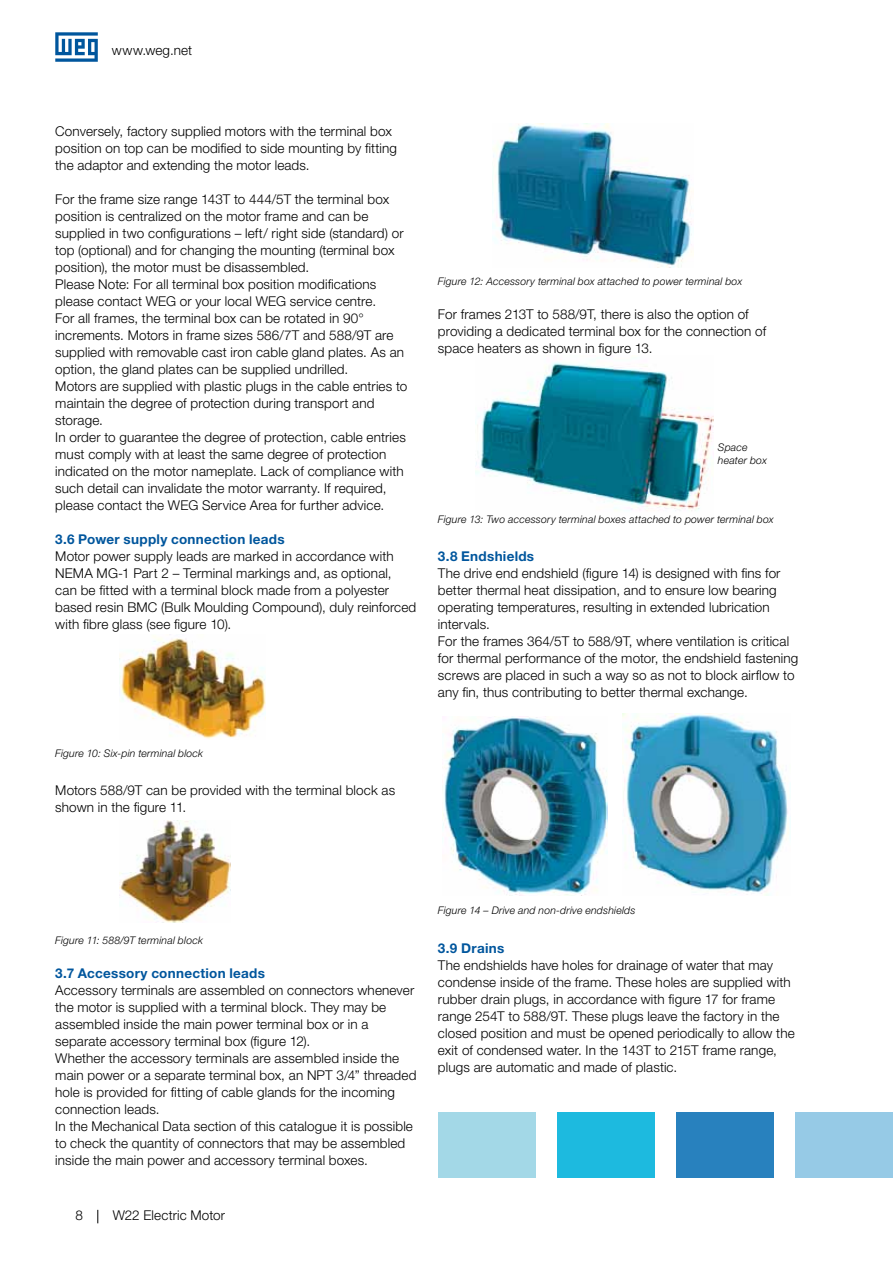
<style>
.page{position:relative;width:893px;height:1263px;background:#fff}
.page>*{position:absolute;margin:0;border:0;box-sizing:border-box;transform-origin:0 0}
.t1{font:300 13.5px/17px "Helvetica Neue LT Pro";letter-spacing:.01em;color:#000}
.t2{font:700 13.5px "Helvetica Neue LT Pro";letter-spacing:.02em;color:#00569d}
.t3{font:italic 300 10.5px/12.8px "Helvetica Neue LT Pro";letter-spacing:.02em;color:#000}
</style>
<div class="page">
<svg style="left:55px;top:32px;width:43px;height:30px"></svg>
<svg style="left:97px;top:1210px;width:1px;height:13px"></svg>
<img style="left:475px;top:362px;width:238px;height:149px">
<div style="left:438px;top:1113px;width:97px;height:65px;background:#a3d8e7"></div>
<div style="left:557px;top:1113px;width:98px;height:65px;background:#1dbadf"></div>
<div style="left:676px;top:1113px;width:98px;height:65px;background:#2881be"></div>
<div style="left:795px;top:1113px;width:98px;height:65px;background:#96cae6"></div>
<img style="left:442px;top:716px;width:165px;height:180px">
<img style="left:622px;top:714px;width:167px;height:182px">
<img style="left:119px;top:635px;width:147px;height:104px">
<img style="left:119px;top:820px;width:111px;height:103px">
<img style="left:492px;top:124px;width:200px;height:144px">
<p class="t1" style="left:112px;top:42px;width:82px">www.weg.net</p>
<p class="t1" style="left:55px;top:123px;width:343px">Conversely, factory supplied motors with the terminal box position on top can be modified to side mounting by fitting the adaptor and extending the motor leads.</p>
<p class="t1" style="left:55px;top:191px;width:354px">For the frame size range 143T to 444/5T the terminal box position is centralized on the motor frame and can be supplied in two configurations – left/ right side (standard) or top (optional) and for changing the mounting (terminal box position), the motor must be disassembled.<br>Please Note: For all terminal box position modifications please contact WEG or your local WEG service centre.<br>For all frames, the terminal box can be rotated in 90° increments. Motors in frame sizes 586/7T and 588/9T are supplied with removable cast iron cable gland plates. As an option, the gland plates can be supplied undrilled.<br>Motors are supplied with plastic plugs in the cable entries to maintain the degree of protection during transport and storage.<br>In order to guarantee the degree of protection, cable entries must comply with at least the same degree of protection indicated on the motor nameplate. Lack of compliance with such detail can invalidate the motor warranty. If required, please contact the WEG Service Area for further advice.</p>
<p class="t2" style="left:55px;top:531px;width:231px">3.6 Power supply connection leads</p>
<p class="t1" style="left:55px;top:548px;width:363px">Motor power supply leads are marked in accordance with NEMA MG-1 Part 2 – Terminal markings and, as optional, can be fitted with a terminal block made from a polyester based resin BMC (Bulk Moulding Compound), duly reinforced with fibre glass (see figure 10).</p>
<p class="t3" style="left:55px;top:747px;width:149px">Figure 10: Six-pin terminal block</p>
<p class="t1" style="left:55px;top:782px;width:341px">Motors 588/9T can be provided with the terminal block as shown in the figure 11.</p>
<p class="t3" style="left:438px;top:275px;width:306px">Figure 12: Accessory terminal box attached to power terminal box</p>
<p class="t1" style="left:438px;top:305px;width:330px">For frames 213T to 588/9T, there is also the option of providing a dedicated terminal box for the connection of space heaters as shown in figure 13.</p>
<p class="t3" style="left:718px;top:440px;width:51px">Space heater box</p>
<p class="t3" style="left:438px;top:513px;width:337px">Figure 13: Two accessory terminal boxes attached to power terminal box</p>
<p class="t2" style="left:438px;top:548px;width:98px">3.8 Endshields</p>
<p class="t1" style="left:438px;top:565px;width:362px">The drive end endshield (figure 14) is designed with fins for better thermal heat dissipation, and to ensure low bearing operating temperatures, resulting in extended lubrication intervals.<br>For the frames 364/5T to 588/9T, where ventilation is critical for thermal performance of the motor, the endshield fastening screws are placed in such a way so as not to block airflow to any fin, thus contributing to better thermal exchange.</p>
<p class="t3" style="left:55px;top:934px;width:149px">Figure 11: 588/9T terminal block</p>
<p class="t2" style="left:55px;top:965px;width:211px">3.7 Accessory connection leads</p>
<p class="t1" style="left:55px;top:981px;width:363px">Accessory terminals are assembled on connectors whenever the motor is supplied with a terminal block. They may be assembled inside the main power terminal box or in a separate accessory terminal box (figure 12).<br>Whether the accessory terminals are assembled inside the main power or a separate terminal box, an NPT 3/4” threaded hole is provided for fitting of cable glands for the incoming connection leads.<br>In the Mechanical Data section of this catalogue it is possible to check the quantity of connectors that may be assembled inside the main power and accessory terminal boxes.</p>
<p class="t1" style="left:75px;top:1207px;width:9px">8</p>
<p class="t1" style="left:113px;top:1207px;width:114px">W22 Electric Motor</p>
<p class="t3" style="left:438px;top:904px;width:199px">Figure 14 – Drive and non-drive endshields</p>
<p class="t2" style="left:438px;top:939px;width:68px">3.9 Drains</p>
<p class="t1" style="left:438px;top:956px;width:358px">The endshields have holes for drainage of water that may condense inside of the frame. These holes are supplied with rubber drain plugs, in accordance with figure 17 for frame range 254T to 588/9T. These plugs leave the factory in the closed position and must be opened periodically to allow the exit of condensed water. In the 143T to 215T frame range, plugs are automatic and made of plastic.</p>
</div>
